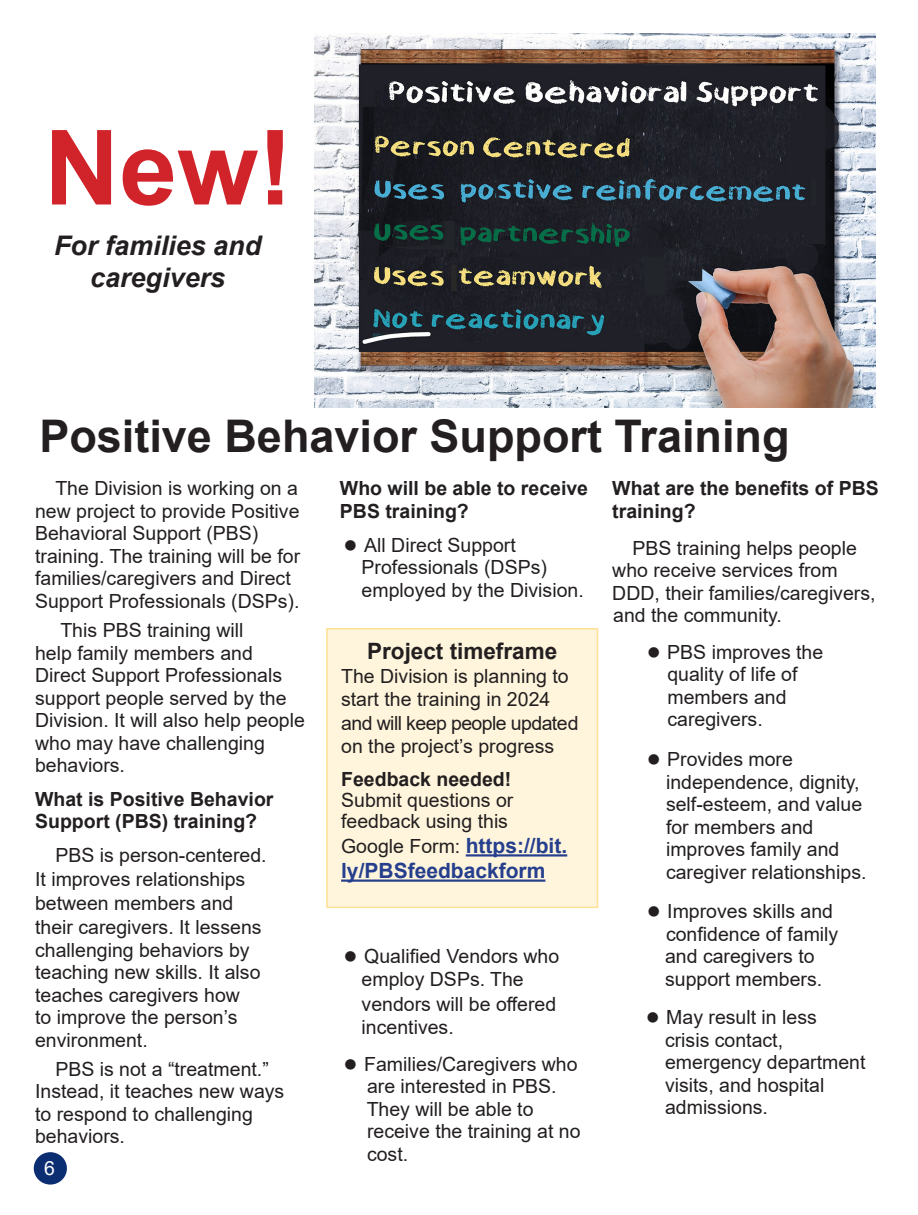
<style>
.page{position:relative;width:918px;height:1215px;background:#fff}
.page>*{position:absolute;margin:0;border:0;box-sizing:border-box;transform-origin:0 0}
.t1{font:700 103.95px "Arial";color:#d1232a}
.t2{font:700 45px "Arial";color:#231f20}
.t3{font:italic 700 27px/32.4px "Arial";color:#231f20;text-align:center}
.t4{font:700 22.5px "Arial";color:#231f20}
.t5{font:700 21px/25.2px "Arial";color:#253f8e}
.Paragraph_Style_1{font:19.5px/22.5px "Arial";color:#231f20}
.Paragraph_Style_1-2{font:700 19.5px/22.5px "Arial";color:#231f20}
.Paragraph_Style_1-3{font:19.5px "Arial";color:#fff}
.s1{font-weight:700}
.s2{font-weight:400;font-size:19.5px;color:#231f20}
</style>
<div class="page">
<img style="left:315px;top:34px;width:561px;height:374px">
<div style="left:327px;top:629px;width:271px;height:278px;background:#fef5dc"></div>
<hr style="left:466px;top:854px;width:101px;height:3px;background:#253f8e">
<hr style="left:341px;top:880px;width:204px;height:2px;background:#253f8e">
<div style="left:326px;top:628px;width:272px;height:280px;border:2px solid #ffe097"></div>
<div style="left:34px;top:1152px;width:33px;height:33px;background:#0b2d72;border-radius:50%"></div>
<p class="t1" style="left:44px;top:95px;width:250px">New!</p>
<h3 class="t3" style="left:54px;top:230px;width:209px">For families and caregivers</h3>
<p class="t2" style="left:39px;top:405px;width:752px">Positive Behavior Support Training</p>
<p class="Paragraph_Style_1" style="left:35px;top:477px;width:267px;text-indent:20px">The Division is working on a new project to provide Positive<br>Behavioral Support (PBS) training. The training will be for families/caregivers and Direct<br>Support Professionals (DSPs).</p>
<p class="Paragraph_Style_1" style="left:35px;top:619px;width:271px;text-indent:25px">This PBS training will<br>help family members and<br>Direct Support Professionals support people served by the<br>Division. It will also help people who may have challenging behaviors.</p>
<p class="Paragraph_Style_1-2" style="left:35px;top:788px;width:240px">What is Positive Behavior<br>Support (PBS) training?</p>
<p class="Paragraph_Style_1" style="left:35px;top:844px;width:233px;line-height:23.1px;text-indent:20px">PBS is person-centered.<br>It improves relationships between members and their caregivers. It lessens challenging behaviors by teaching new skills. It also teaches caregivers how<br>to improve the person’s environment.</p>
<p class="Paragraph_Style_1" style="left:35px;top:1058px;width:251px;text-indent:20px">PBS is not a “treatment.”<br>Instead, it teaches new ways to respond to challenging behaviors.</p>
<p class="Paragraph_Style_1-3" style="left:44px;top:1155px;width:12px">6</p>
<p class="Paragraph_Style_1-2" style="left:340px;top:477px;width:250px">Who will be able to receive<br>PBS training?</p>
<p class="Paragraph_Style_1" style="left:362px;top:533px;width:224px">All Direct Support<br>Professionals (DSPs) employed by the Division.</p>
<p class="t4" style="left:367px;top:636px;width:192px">Project timeframe</p>
<p class="Paragraph_Style_1" style="left:341px;top:664px;width:239px;line-height:23.4px">The Division is planning to start the training in 2024 and will keep people updated on the project’s progress</p>
<p class="Paragraph_Style_1" style="left:341px;top:769px;width:174px;line-height:21px;text-align:justify"><span class="s1">Feedback needed!<br></span>Submit questions or feedback using this</p>
<p class="t5" style="left:341px;top:833px;width:228px"><span class="s2">Google Form:</span> https://bit. ly/PBSfeedbackform</p>
<p class="Paragraph_Style_1" style="left:362px;top:945px;width:199px">Qualified Vendors who employ DSPs. The</p>
<p class="Paragraph_Style_1" style="left:362px;top:993px;width:196px">vendors will be offered incentives.</p>
<p class="Paragraph_Style_1" style="left:364px;top:1052px;width:218px">Families/Caregivers who are interested in PBS.<br>They will be able to receive the training at no cost.</p>
<p class="Paragraph_Style_1-2" style="left:612px;top:477px;width:268px">What are the benefits of PBS training?</p>
<p class="Paragraph_Style_1" style="left:612px;top:536px;width:265px;text-indent:20px">PBS training helps people who receive services from<br>DDD, their families/caregivers, and the community.</p>
<p class="Paragraph_Style_1" style="left:667px;top:641px;width:158px">PBS improves the quality of life of members and caregivers.</p>
<p class="Paragraph_Style_1" style="left:666px;top:748px;width:202px">Provides more independence, dignity, self-esteem, and value for members and improves family and caregiver relationships.</p>
<p class="Paragraph_Style_1" style="left:665px;top:900px;width:175px">Improves skills and confidence of family and caregivers to support members.</p>
<p class="Paragraph_Style_1" style="left:665px;top:1006px;width:202px">May result in less<br>crisis contact, emergency department visits, and hospital admissions.</p>
</div>
